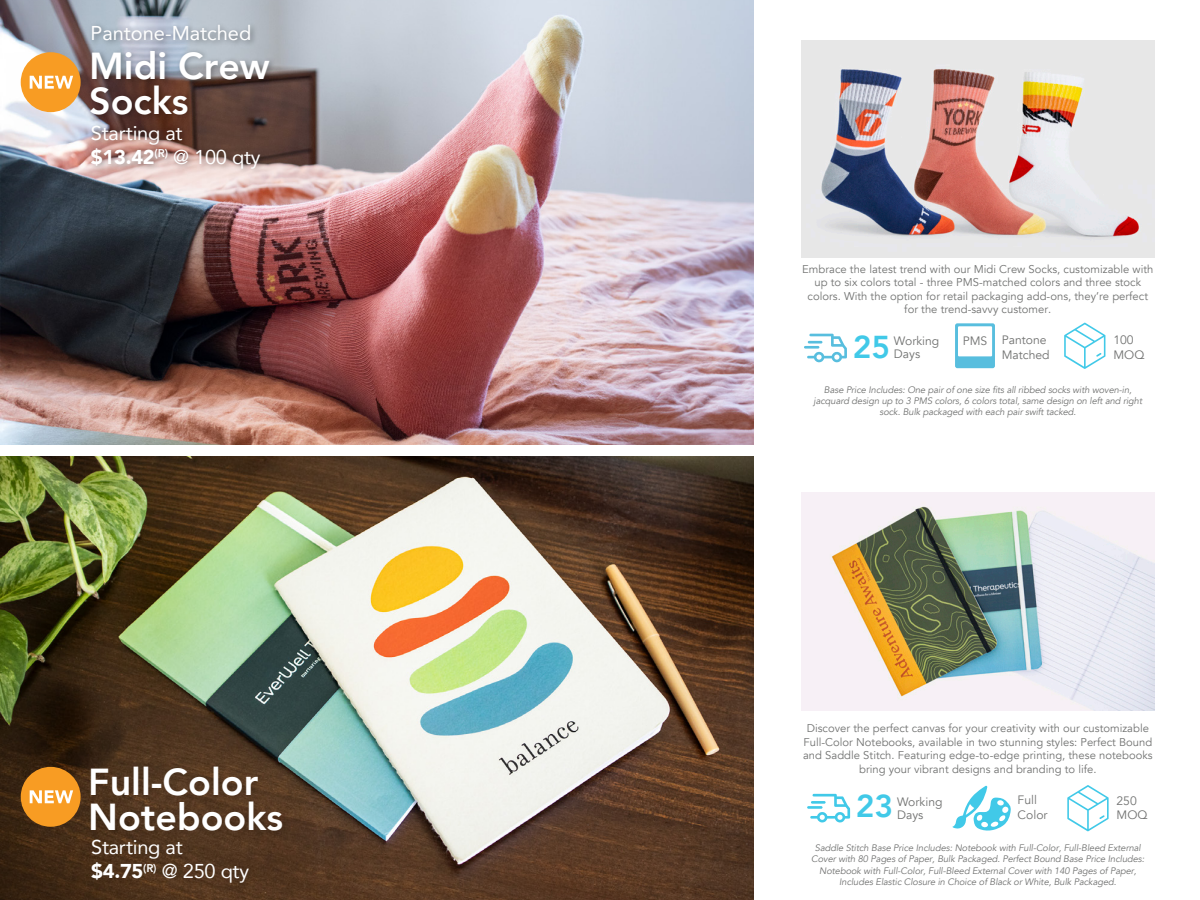
<style>
.page{position:relative;width:1200px;height:900px;background:#fff}
.page>*{position:absolute;margin:0;border:0;box-sizing:border-box;transform-origin:0 0}
.t1{font:800 37.5px/35px "Avenir";color:#fff}
.t2{font:800 31.56px "Avenir";color:#41c9e8}
.t3{font:20px/24px "Avenir";letter-spacing:-.015em;color:#fff}
.t4{font:12.19px/14.6px "Avenir";color:#717271}
.t5{font:11.25px/13.5px "Avenir";color:#717271;text-align:center}
.t6{font:italic 9.38px/11.2px "Avenir";letter-spacing:-.01em;color:#717271;text-align:center}
.s1{font-weight:900}
</style>
<div class="page">
<img style="left:0;top:0;width:753px;height:445px">
<img style="left:0;top:456px;width:753px;height:444px">
<img style="left:85px;top:140px;width:191px;height:42px">
<img style="left:83px;top:41px;width:266px;height:99px">
<img style="left:84px;top:17px;width:218px;height:41px">
<div style="left:21px;top:52px;width:60px;height:60px;background:#f89c23;border-radius:50%"></div>
<svg style="left:30px;top:76px;width:43px;height:13px"></svg>
<img style="left:81px;top:755px;width:227px;height:102px">
<div style="left:21px;top:767px;width:60px;height:60px;background:#f89c23;border-radius:50%"></div>
<svg style="left:30px;top:790px;width:43px;height:13px"></svg>
<img style="left:83px;top:829px;width:195px;height:70px">
<svg style="left:955px;top:323px;width:40px;height:45px"></svg>
<svg style="left:1064px;top:323px;width:41px;height:46px"></svg>
<svg style="left:804px;top:334px;width:43px;height:29px"></svg>
<img style="left:801px;top:40px;width:353px;height:217px">
<svg style="left:952px;top:786px;width:59px;height:45px"></svg>
<svg style="left:1067px;top:785px;width:42px;height:46px"></svg>
<svg style="left:807px;top:794px;width:43px;height:29px"></svg>
<img style="left:801px;top:493px;width:353px;height:217px">
<p class="t3" style="left:90px;top:20px;width:162px">Pantone-Matched</p>
<p class="t1" style="left:89px;top:48px;width:182px">Midi Crew<br>Socks</p>
<p class="t3" style="left:91px;top:120px;width:171px">Starting at <span class="s1">$13.42</span><sup>(R)</sup> @ 100 qty</p>
<p class="t1" style="left:88px;top:764px;width:197px">Full-Color<br>Notebooks</p>
<p class="t3" style="left:91px;top:834px;width:159px">Starting at <span class="s1">$4.75</span><sup>(R)</sup> @ 250 qty</p>
<p class="t5" style="left:802px;top:262px;width:353px">Embrace the latest trend with our Midi Crew Socks, customizable with up to six colors total - three PMS-matched colors and three stock colors. With the option for retail packaging add-ons, they’re perfect for the trend-savvy customer.</p>
<p class="t2" style="left:853px;top:322px;width:39px">25</p>
<p class="t4" style="left:1113px;top:333px;width:33px">100<br>MOQ</p>
<p class="t4" style="left:1002px;top:333px;width:49px">Pantone<br>Matched</p>
<p class="t4" style="left:894px;top:334px;width:47px;line-height:13px">Working<br>Days</p>
<p class="t6" style="left:814px;top:384px;width:330px">Base Price Includes: One pair of one size fits all ribbed socks with woven-in, jacquard design up to 3 PMS colors, 6 colors total, same design on left and right sock. Bulk packaged with each pair swift tacked.</p>
<p class="t4" style="left:963px;top:334px;width:26px">PMS</p>
<p class="t5" style="left:803px;top:722px;width:351px">Discover the perfect canvas for your creativity with our customizable Full-Color Notebooks, available in two stunning styles: Perfect Bound and Saddle Stitch. Featuring edge-to-edge printing, these notebooks bring your vibrant designs and branding to life.</p>
<p class="t2" style="left:856px;top:782px;width:39px">23</p>
<p class="t4" style="left:1117px;top:794px;width:33px">250<br>MOQ</p>
<p class="t4" style="left:1018px;top:793px;width:31px">Full<br>Color</p>
<p class="t4" style="left:897px;top:795px;width:47px;line-height:13px">Working<br>Days</p>
<p class="t6" style="left:811px;top:842px;width:335px">Saddle Stitch Base Price Includes: Notebook with Full-Color, Full-Bleed External Cover with 80 Pages of Paper, Bulk Packaged. Perfect Bound Base Price Includes:<br>Notebook with Full-Color, Full-Bleed External Cover with 140 Pages of Paper, Includes Elastic Closure in Choice of Black or White, Bulk Packaged.</p>
</div>
